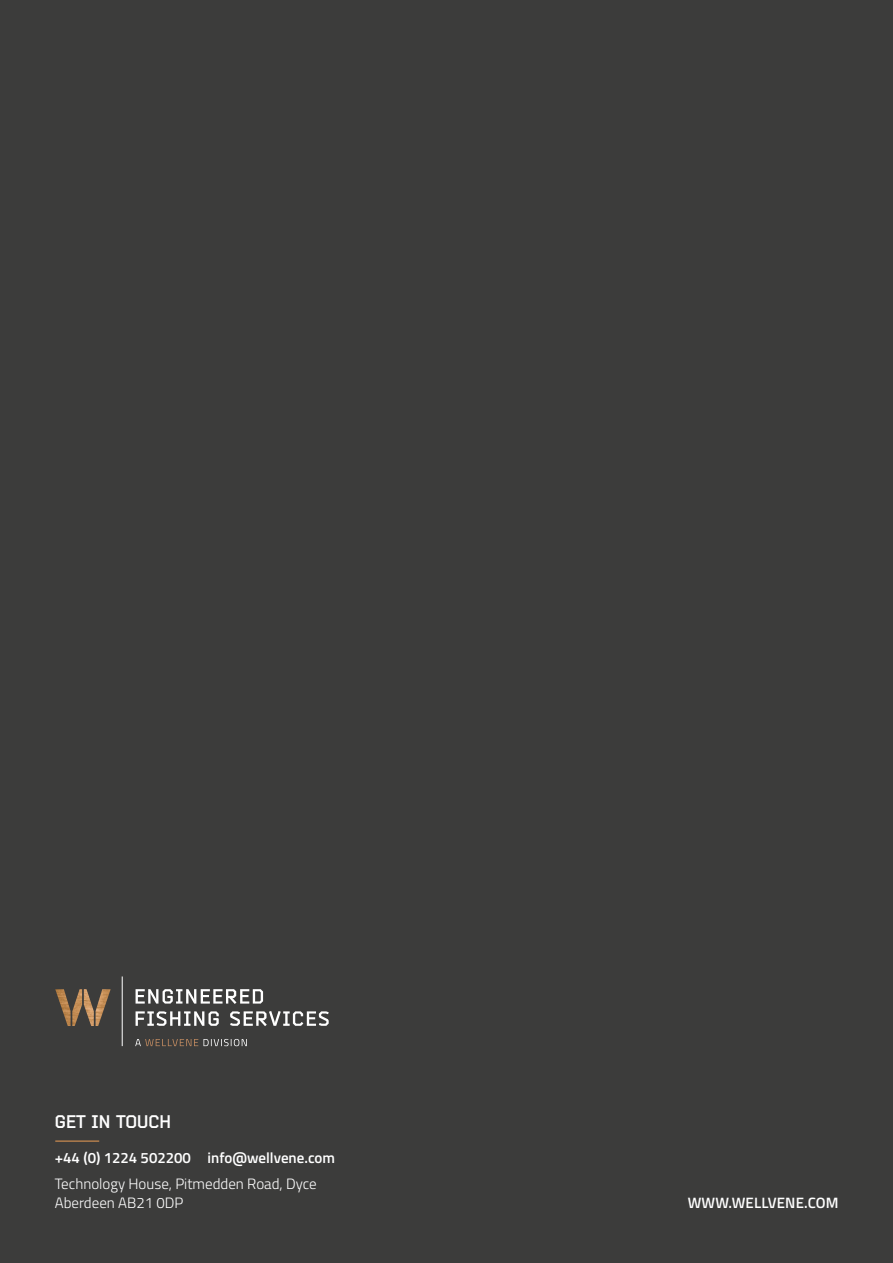
<style>
.page{position:relative;width:893px;height:1263px;background:#3c3c3b}
.page>*{position:absolute;margin:0;border:0;box-sizing:border-box;transform-origin:0 0}
.t1{font:700 18px "Bender";color:#fff}
.t2{font:600 15px "Titillium";color:#fff}
.t3{font:300 15px/18px "Titillium";color:#fff}
</style>
<div class="page">
<hr style="left:55px;top:1140px;width:44px;height:2px;background:#b17d4c">
<img style="left:55px;top:989px;width:27px;height:37px">
<img style="left:84px;top:989px;width:10px;height:37px">
<img style="left:96px;top:989px;width:15px;height:37px">
<hr style="left:122px;top:976px;width:1px;height:70px;background:#fff">
<svg style="left:136px;top:1011px;width:193px;height:15px"></svg>
<svg style="left:136px;top:989px;width:127px;height:15px"></svg>
<svg style="left:135px;top:1039px;width:112px;height:7px"></svg>
<p class="t1" style="left:55px;top:1110px;width:118px">GET IN TOUCH</p>
<p class="t2" style="left:55px;top:1146px;width:282px">+44 (0) 1224 502200 info@wellvene.com</p>
<p class="t3" style="left:55px;top:1174px;width:263px">Technology House, Pitmedden Road, Dyce<br>Aberdeen AB21 0DP</p>
<p class="t2" style="left:688px;top:1191px;width:152px">WWW.WELLVENE.COM</p>
</div>
